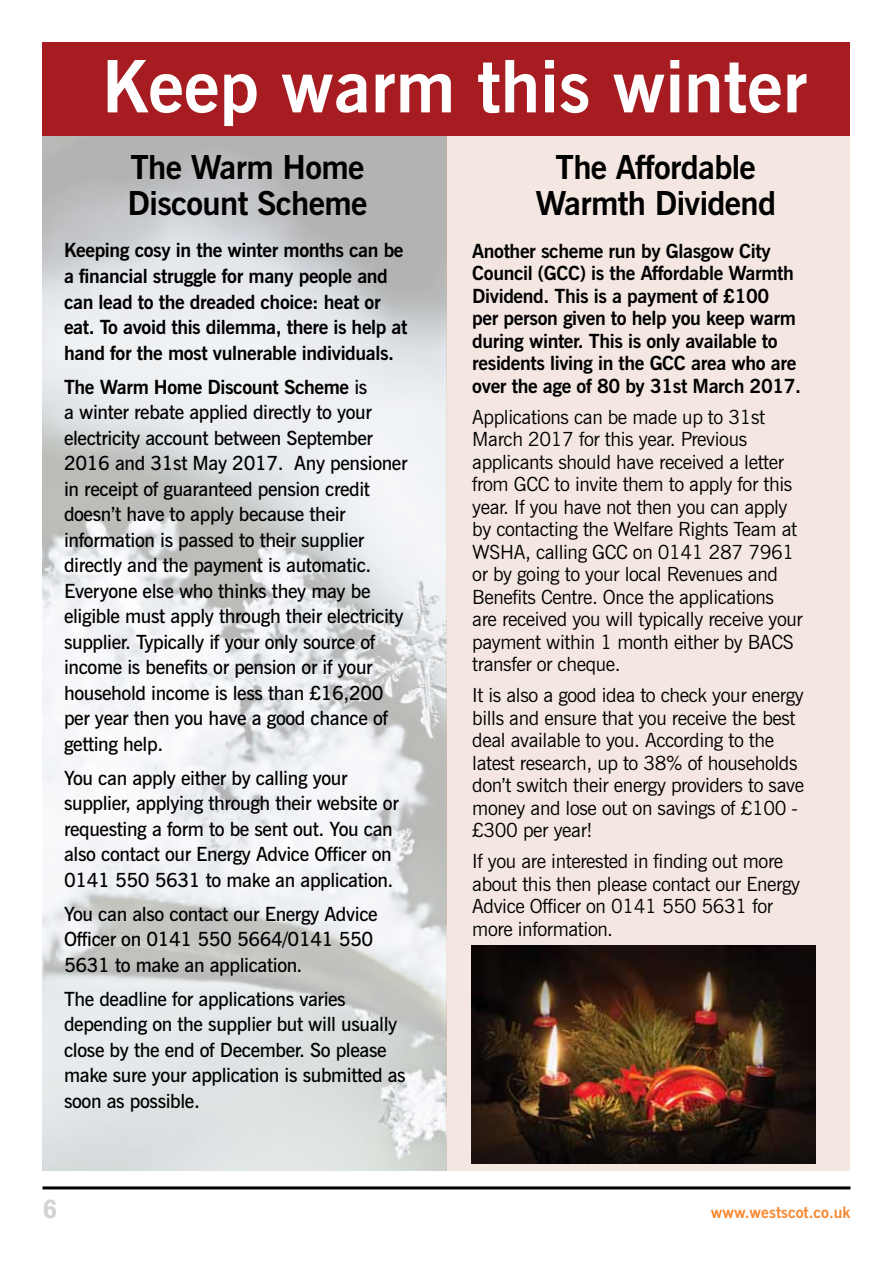
<style>
.page{position:relative;width:893px;height:1263px;background:#fff}
.page>*{position:absolute;margin:0;border:0;box-sizing:border-box;transform-origin:0 0}
.t1{font:700 72px "News Gothic BT";color:#fff}
.t2{font:700 33px/36px "News Gothic BT";letter-spacing:-.02em;color:#000}
.t3{font:700 27px "Rockwell";color:#d1d3d4}
.t4{font:600 19.5px/25.5px "News Gothic BT";letter-spacing:-.02em;color:#000}
.t5{font:19.5px/22.5px "News Gothic BT";letter-spacing:-.02em;color:#000}
.t6{font:700 19.5px/22.5px "News Gothic BT";letter-spacing:-.02em;color:#000}
.t7{font:700 15.75px "News Gothic BT";color:#f68933}
.s1{font-weight:700}
</style>
<div class="page">
<hr style="left:43px;top:1186px;width:807px;height:3px;background:#000">
<div style="left:43px;top:43px;width:807px;height:93px;background:#a71c20"></div>
<img style="left:43px;top:136px;width:403px;height:1035px">
<div style="left:446px;top:136px;width:404px;height:1035px;background:#f4e7e2"></div>
<img style="left:472px;top:945px;width:344px;height:219px">
<h1 class="t1" style="left:102px;top:43px;width:707px">Keep warm this winter</h1>
<h2 class="t2" style="left:128px;top:149px;width:241px">The Warm Home<br>Discount Scheme</h2>
<h2 class="t2" style="left:535px;top:149px;width:242px;text-align:center">The Affordable<br>Warmth Dividend</h2>
<p class="t6" style="left:64px;top:238px;width:345px;line-height:25.5px">Keeping cosy in the winter months can be a financial struggle for many people and can lead to the dreaded choice: heat or eat. To avoid this dilemma, there is help at hand for the most vulnerable individuals.</p>
<p class="t4" style="left:64px;top:374px;width:345px"><span class="s1">The Warm Home Discount Scheme</span> is<br>a winter rebate applied directly to your electricity account between September 2016 and 31st May 2017. Any pensioner in receipt of guaranteed pension credit doesn’t have to apply because their information is passed to their supplier directly and the payment is automatic.<br>Everyone else who thinks they may be eligible must apply through their electricity supplier. Typically if your only source of income is benefits or pension or if your household income is less than £16,200 per year then you have a good chance of getting help.</p>
<p class="t4" style="left:64px;top:765px;width:336px">You can apply either by calling your supplier, applying through their website or requesting a form to be sent out. You can also contact our Energy Advice Officer on 0141 550 5631 to make an application.</p>
<p class="t4" style="left:64px;top:901px;width:315px">You can also contact our Energy Advice<br>Officer on 0141 550 5664/0141 550<br>5631 to make an application.</p>
<p class="t4" style="left:64px;top:986px;width:343px">The deadline for applications varies depending on the supplier but will usually close by the end of December. So please make sure your application is submitted as soon as possible.</p>
<p class="t6" style="left:472px;top:239px;width:330px">Another scheme run by Glasgow City Council (GCC) is the Affordable Warmth Dividend. This is a payment of £100<br>per person given to help you keep warm during winter. This is only available to residents living in the GCC area who are over the age of 80 by 31st March 2017.</p>
<p class="t5" style="left:472px;top:405px;width:332px">Applications can be made up to 31st March 2017 for this year. Previous applicants should have received a letter from GCC to invite them to apply for this year. If you have not then you can apply by contacting the Welfare Rights Team at WSHA, calling GCC on 0141 287 7961 or by going to your local Revenues and Benefits Centre. Once the applications are received you will typically receive your payment within 1 month either by BACS transfer or cheque.</p>
<p class="t5" style="left:472px;top:684px;width:333px">It is also a good idea to check your energy bills and ensure that you receive the best deal available to you. According to the latest research, up to 38% of households don’t switch their energy providers to save money and lose out on savings of £100 - £300 per year!</p>
<p class="t5" style="left:472px;top:850px;width:329px">If you are interested in finding out more about this then please contact our Energy Advice Officer on 0141 550 5631 for more information.</p>
<h3 class="t3" style="left:43px;top:1192px;width:16px">6</h3>
<p class="t7" style="left:711px;top:1203px;width:141px">www.westscot.co.uk</p>
</div>
